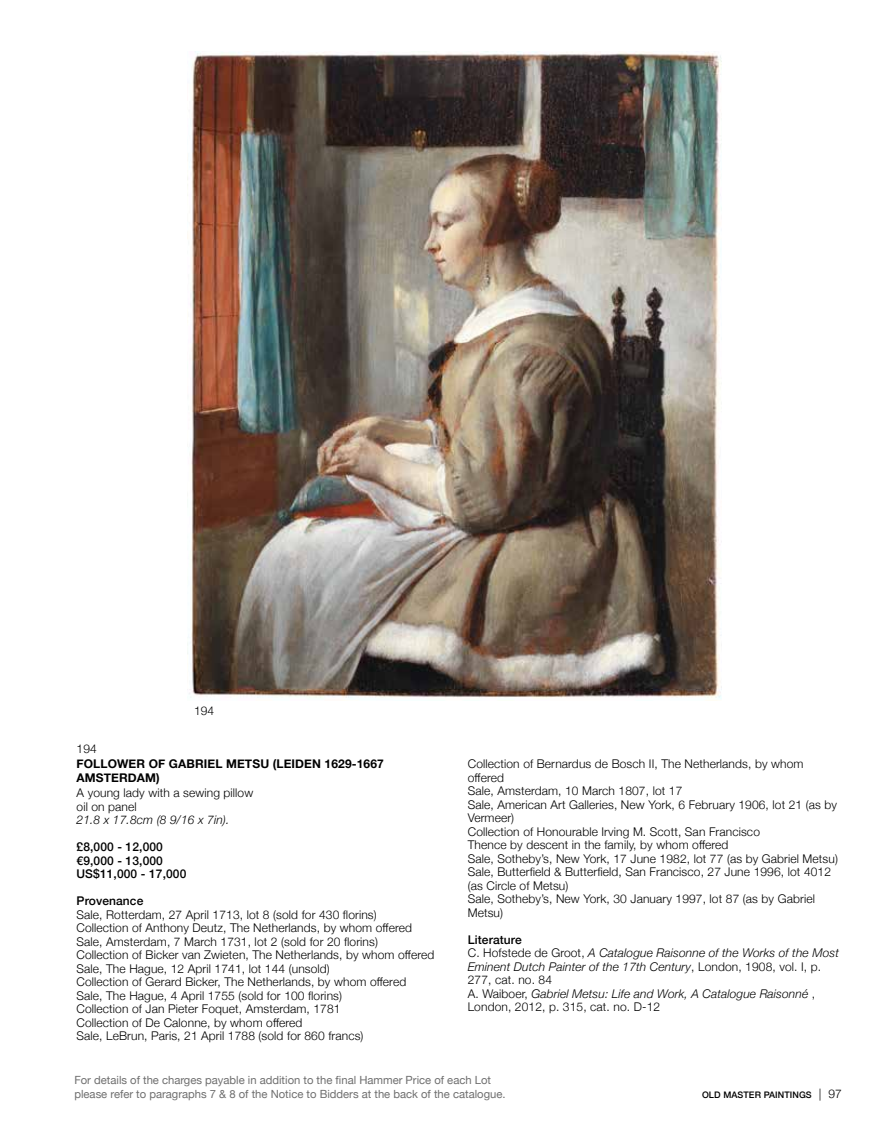
<style>
.page{position:relative;width:893px;height:1127px;background:#fff}
.page>*{position:absolute;margin:0;border:0;box-sizing:border-box;transform-origin:0 0}
.t1{font:300 12px/13.5px "Helvetica Neue";letter-spacing:.01em;color:#000}
.t2{font:italic 300 12px/13.5px "Helvetica Neue";letter-spacing:.01em;color:#000}
.t3{font:500 12px/13.5px "Helvetica Neue";letter-spacing:.01em;color:#000}
.t4{font:700 12px/13.5px "Helvetica Neue";letter-spacing:.01em;color:#000}
.t5{font:11.25px/13.5px "Helvetica Neue";color:#6f6f6f}
.t6{font:500 9px "Helvetica Neue";letter-spacing:.01em;color:#000}
.s1{font-weight:500;font-style:normal}
.s2{font-style:normal}
.s3{font-weight:300;font-size:12px}
</style>
<div class="page">
<img style="left:189px;top:51px;width:532px;height:648px">
<p class="t1" style="left:194px;top:703px;width:22px">194</p>
<p class="t1" style="left:77px;top:741px;width:22px">194</p>
<p class="t4" style="left:77px;top:757px;width:309px">FOLLOWER OF GABRIEL METSU (LEIDEN 1629-1667<br>AMSTERDAM)</p>
<p class="t1" style="left:77px;top:785px;width:178px">A young lady with a sewing pillow oil on panel</p>
<p class="t2" style="left:77px;top:812px;width:154px">21.8 x 17.8cm (8 9/16 x 7in).</p>
<p class="t3" style="left:77px;top:839px;width:111px">£8,000 - 12,000 €9,000 - 13,000<br>US$11,000 - 17,000</p>
<p class="t3" style="left:77px;top:893px;width:68px">Provenance</p>
<p class="t1" style="left:77px;top:907px;width:359px">Sale, Rotterdam, 27 April 1713, lot 8 (sold for 430 florins)<br>Collection of Anthony Deutz, The Netherlands, by whom offered Sale, Amsterdam, 7 March 1731, lot 2 (sold for 20 florins)<br>Collection of Bicker van Zwieten, The Netherlands, by whom offered Sale, The Hague, 12 April 1741, lot 144 (unsold)<br>Collection of Gerard Bicker, The Netherlands, by whom offered Sale, The Hague, 4 April 1755 (sold for 100 florins)<br>Collection of Jan Pieter Foquet, Amsterdam, 1781<br>Collection of De Calonne, by whom offered<br>Sale, LeBrun, Paris, 21 April 1788 (sold for 860 francs)</p>
<p class="t1" style="left:468px;top:756px;width:372px">Collection of Bernardus de Bosch II, The Netherlands, by whom offered<br>Sale, Amsterdam, 10 March 1807, lot 17<br>Sale, American Art Galleries, New York, 6 February 1906, lot 21 (as by Vermeer)<br>Collection of Honourable Irving M. Scott, San Francisco<br>Thence by descent in the family, by whom offered<br>Sale, Sotheby’s, New York, 17 June 1982, lot 77 (as by Gabriel Metsu)<br>Sale, Butterfield &amp; Butterfield, San Francisco, 27 June 1996, lot 4012 (as Circle of Metsu)<br>Sale, Sotheby’s, New York, 30 January 1997, lot 87 (as by Gabriel Metsu)</p>
<p class="t2" style="left:468px;top:932px;width:373px"><span class="s1">Literature<br></span><span class="s2">C. Hofstede de Groot,</span> A Catalogue Raisonne of the Works of the Most Eminent Dutch Painter of the 17th Century<span class="s2">, London, 1908, vol. I, p.<br>277, cat. no. 84<br>A. Waiboer,</span> Gabriel Metsu: Life and Work, A Catalogue Raisonné <span class="s2">, London, 2012, p. 315, cat. no. D-12</span></p>
<p class="t5" style="left:74px;top:1074px;width:433px">For details of the charges payable in addition to the final Hammer Price of each Lot please refer to paragraphs 7 &amp; 8 of the Notice to Bidders at the back of the catalogue.</p>
<p class="t6" style="left:702px;top:1088px;width:141px">OLD MASTER PAINTINGS <span class="s3">| 97</span></p>
</div>
